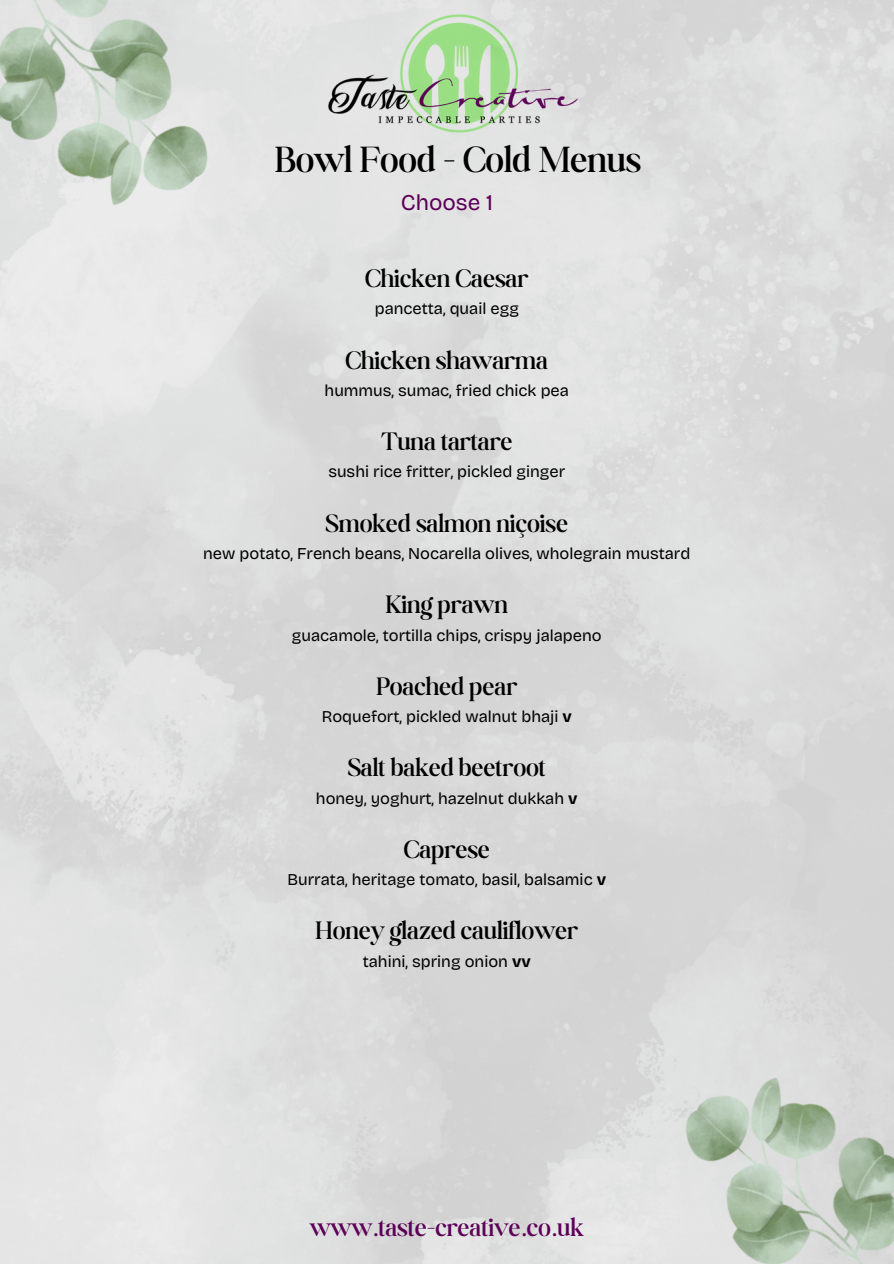
<style>
.page{position:relative;width:894px;height:1264px;background:#fff}
.page>*{position:absolute;margin:0;border:0;box-sizing:border-box;transform-origin:0 0}
.t1{font:300 39px "Boston Angel";color:#000}
.t2{font:300 27px "Boston Angel";color:#000}
.t3{font:300 27px "Boston Angel";color:#5d0058}
.t4{font:22.5px "Bricolage Grotesque";color:#5d0058}
.t5{font:16.5px "Bricolage Grotesque";color:#000}
.s1{font-weight:700}
</style>
<div class="page">
<img style="left:298px;top:0;width:319px;height:160px">
<img style="left:649px;top:1029px;width:244px;height:234px">
<img style="left:0;top:0;width:244px;height:251px">
<h1 class="t1" style="left:275px;top:136px;width:367px">Bowl Food - Cold Menus</h1>
<h3 class="t4" style="left:400px;top:189px;width:93px">Choose 1</h3>
<p class="t2" style="left:365px;top:262px;width:164px">Chicken Caesar</p>
<p class="t5" style="left:374px;top:299px;width:146px">pancetta, quail egg</p>
<p class="t2" style="left:345px;top:344px;width:204px">Chicken shawarma</p>
<p class="t5" style="left:324px;top:380px;width:246px">hummus, sumac, fried chick pea</p>
<p class="t2" style="left:381px;top:425px;width:133px">Tuna tartare</p>
<p class="t5" style="left:328px;top:462px;width:238px">sushi rice fritter, pickled ginger</p>
<p class="t2" style="left:325px;top:507px;width:244px">Smoked salmon niçoise</p>
<p class="t5" style="left:203px;top:543px;width:488px">new potato, French beans, Nocarella olives, wholegrain mustard</p>
<p class="t2" style="left:385px;top:588px;width:123px">King prawn</p>
<p class="t5" style="left:292px;top:625px;width:311px">guacamole, tortilla chips, crispy jalapeno</p>
<p class="t2" style="left:376px;top:670px;width:142px">Poached pear</p>
<p class="t5" style="left:321px;top:706px;width:252px">Roquefort, pickled walnut bhaji <span class="s1">v</span></p>
<p class="t2" style="left:347px;top:751px;width:200px">Salt baked beetroot</p>
<p class="t5" style="left:316px;top:788px;width:263px">honey, yoghurt, hazelnut dukkah <span class="s1">v</span></p>
<p class="t2" style="left:403px;top:833px;width:88px">Caprese</p>
<p class="t5" style="left:287px;top:869px;width:320px">Burrata, heritage tomato, basil, balsamic <span class="s1">v</span></p>
<h2 class="t2" style="left:315px;top:914px;width:264px">Honey glazed cauliflower</h2>
<h2 class="t5" style="left:362px;top:951px;width:169px">tahini, spring onion <span class="s1">vv</span></h2>
<p class="t3" style="left:310px;top:1210px;width:275px">www.taste-creative.co.uk</p>
</div>
